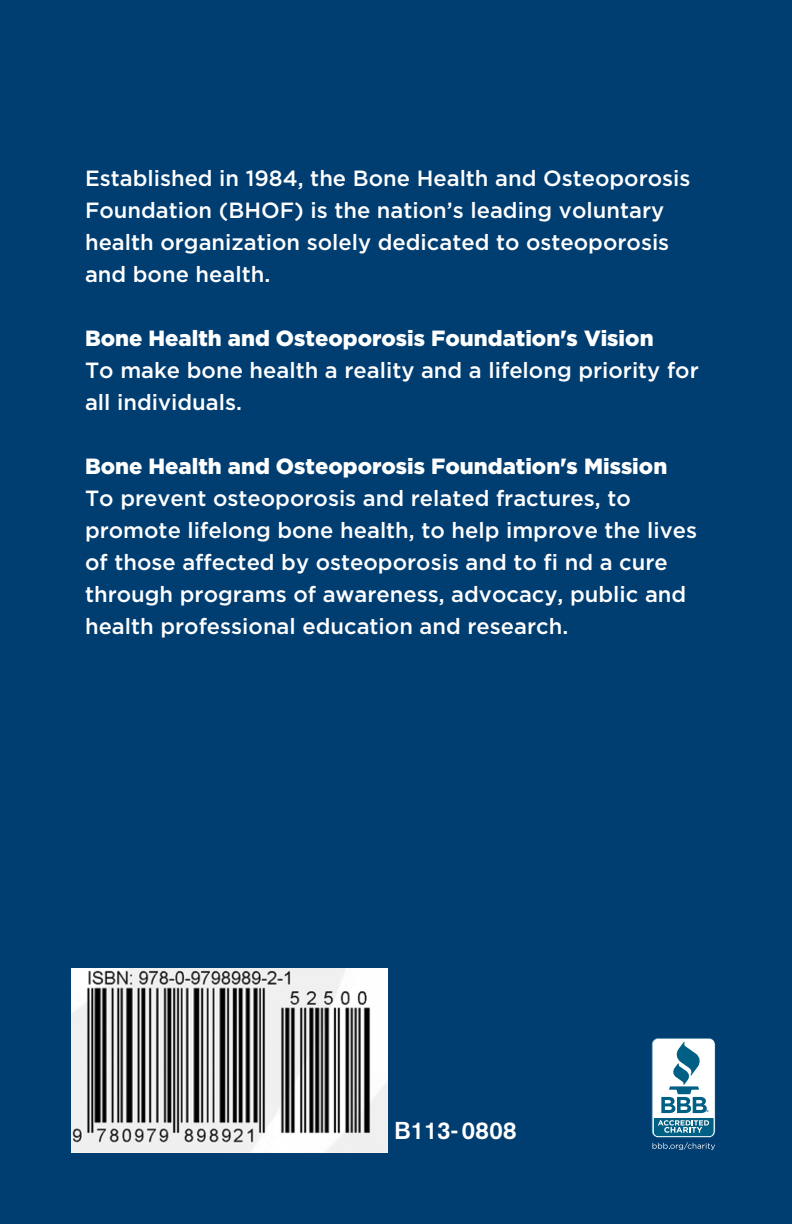
<style>
.page{position:relative;width:792px;height:1224px;background:#003d71}
.page>*{position:absolute;margin:0;border:0;box-sizing:border-box;transform-origin:0 0}
.t1{font:700 24px "Akzidenz Grotesk";letter-spacing:.01em;color:#fff}
.t2{font:500 22px/32px "Gotham";color:#fff}
.t3{font:900 22px "Gotham";color:#fff}
.t4{font:5.8px "Myriad";color:#005f85;scale:1.23 1}
</style>
<div class="page">
<svg style="left:652px;top:1038px;width:63px;height:112px;background:#96b9ca"></svg>
<img style="left:71px;top:968px;width:316px;height:184px">
<p class="t2" style="left:85px;top:161px;width:607px">Established in 1984, the Bone Health and Osteoporosis Foundation (BHOF) is the nation’s leading voluntary health organization solely dedicated to osteoporosis and bone health.</p>
<p class="t3" style="left:85px;top:325px;width:570px">Bone Health and Osteoporosis Foundation's Vision</p>
<p class="t2" style="left:85px;top:353px;width:615px">To make bone health a reality and a lifelong priority for all individuals.</p>
<p class="t3" style="left:85px;top:453px;width:584px">Bone Health and Osteoporosis Foundation's Mission</p>
<p class="t2" style="left:85px;top:481px;width:614px">To prevent osteoporosis and related fractures, to promote lifelong bone health, to help improve the lives of those affected by osteoporosis and to fi nd a cure through programs of awareness, advocacy, public and health professional education and research.</p>
<p class="t1" style="left:394px;top:1116px;width:124px">B113- 0808</p>
<p class="t4" style="left:706px;top:1109px;width:4px">®</p>
</div>
